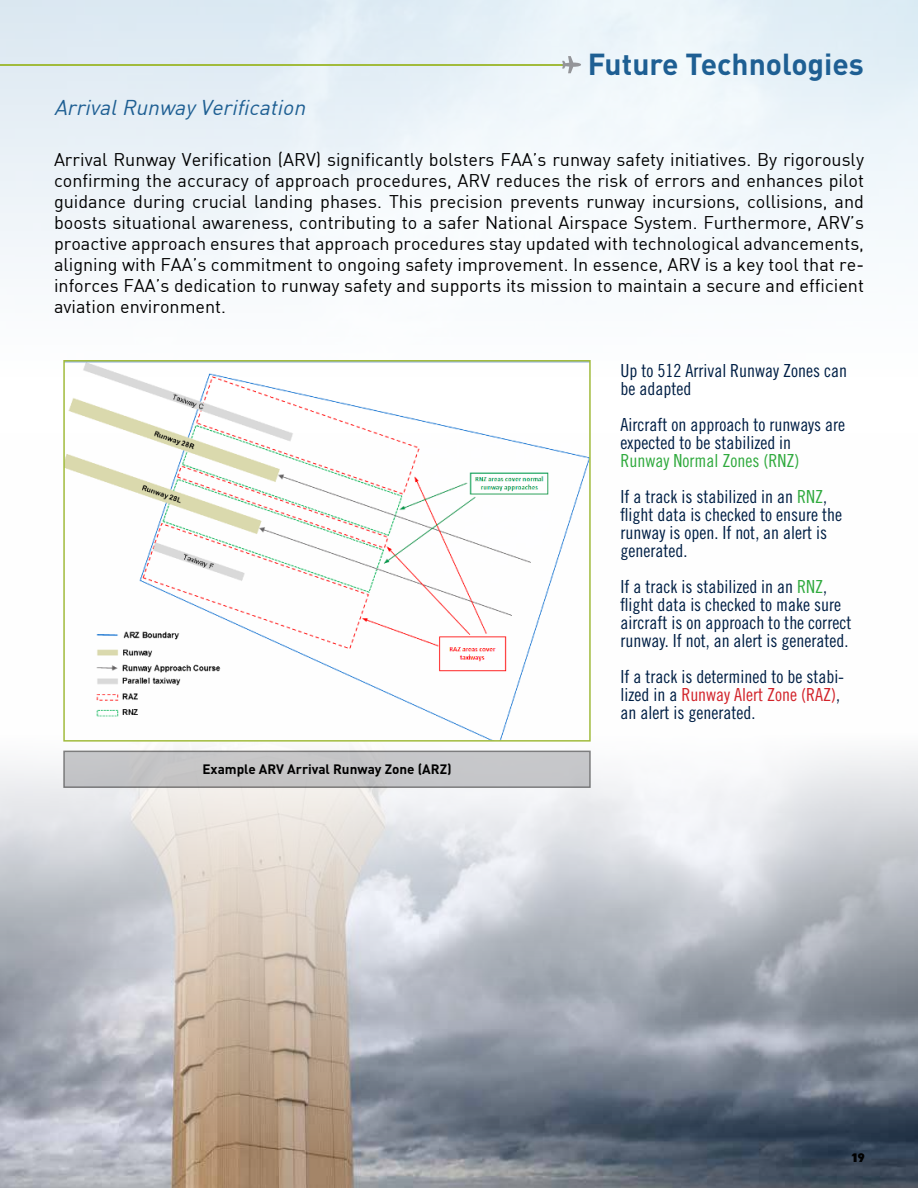
<style>
.page{position:relative;width:918px;height:1188px;background:#fff}
.page>*{position:absolute;margin:0;border:0;box-sizing:border-box;transform-origin:0 0}
.t1{font:700 30px "DIN";color:#1e5f93}
.t2{font:italic 21px "DIN";color:#1e5f93}
.t3{font:18px/21px "DIN";color:#000;text-align:justify}
.t4{font:500 condensed 18px/18px "Prudential Modern";color:#001f45}
.t5{font:500 condensed 18px "Prudential Modern";color:#30aa3e}
.t6{font:700 13.5px "DIN";color:#000}
.t7{font:700 12px "DIN";color:#000}
.s1{color:#30aa3e}
.s2{color:#d2232a}
</style>
<div class="page">
<img style="left:0;top:0;width:918px;height:271px">
<img style="left:0;top:748px;width:918px;height:440px">
<div style="left:63px;top:751px;width:528px;height:37px;background:#c5c5c7"></div>
<hr style="left:2px;top:64px;width:563px;height:1px;background:#a1bb3c">
<hr style="left:0;top:64px;width:69px;height:1px;background:#a1bb3c">
<svg style="left:562px;top:56px;width:19px;height:17px"></svg>
<img style="left:66px;top:363px;width:522px;height:376px">
<div style="left:63px;top:360px;width:528px;height:382px;border:2px solid #a1bb3c"></div>
<h2 class="t1" style="left:588px;top:45px;width:278px">Future Technologies</h2>
<h3 class="t2" style="left:54px;top:94px;width:258px">ArrivalRunwayVerification</h3>
<p class="t3" style="left:54px;top:148px;width:812px">Arrival Runway Verification (ARV) significantly bolsters FAA’s runway safety initiatives. By rigorously confirming the accuracy of approach procedures, ARV reduces the risk of errors and enhances pilot guidance during crucial landing phases. This precision prevents runway incursions, collisions, and boosts situational awareness, contributing to a safer National Airspace System. Furthermore, ARV’s proactive approach ensures that approach procedures stay updated with technological advancements, aligning with FAA’s commitment to ongoing safety improvement. In essence, ARV is a key tool that re&shy;inforces FAA’s dedication to runway safety and supports its mission to maintain a secure and efficient aviation environment.</p>
<p class="t6" style="left:202px;top:760px;width:251px">Example ARV Arrival Runway Zone (ARZ)</p>
<p class="t4" style="left:620px;top:362px;width:228px">Up to 512 Arrival Runway Zones can be adapted</p>
<p class="t4" style="left:620px;top:416px;width:226px">Aircraft on approach to runways are expected to be stabilized in</p>
<p class="t5" style="left:620px;top:450px;width:180px">Runway Normal Zones (RNZ)</p>
<p class="t4" style="left:620px;top:488px;width:208px">If a track is stabilized in an <span class="s1">RNZ</span>,</p>
<p class="t4" style="left:620px;top:506px;width:223px">flight data is checked to ensure the</p>
<p class="t4" style="left:620px;top:524px;width:208px">runway is open. If not, an alert is</p>
<p class="t4" style="left:620px;top:542px;width:68px">generated.</p>
<p class="t4" style="left:620px;top:578px;width:208px">If a track is stabilized in an <span class="s1">RNZ</span>,</p>
<p class="t4" style="left:620px;top:596px;width:222px">flight data is checked to make sure</p>
<p class="t4" style="left:620px;top:614px;width:232px">aircraft is on approach to the correct</p>
<p class="t4" style="left:620px;top:632px;width:230px">runway. If not, an alert is generated.</p>
<p class="t4" style="left:620px;top:668px;width:225px">If a track is determined to be stabi&shy;lized in a <span class="s2">Runway Alert Zone (RAZ)</span>,</p>
<p class="t4" style="left:620px;top:704px;width:136px">an alert is generated.</p>
<p class="t7" style="left:852px;top:1150px;width:15px">19</p>
</div>
